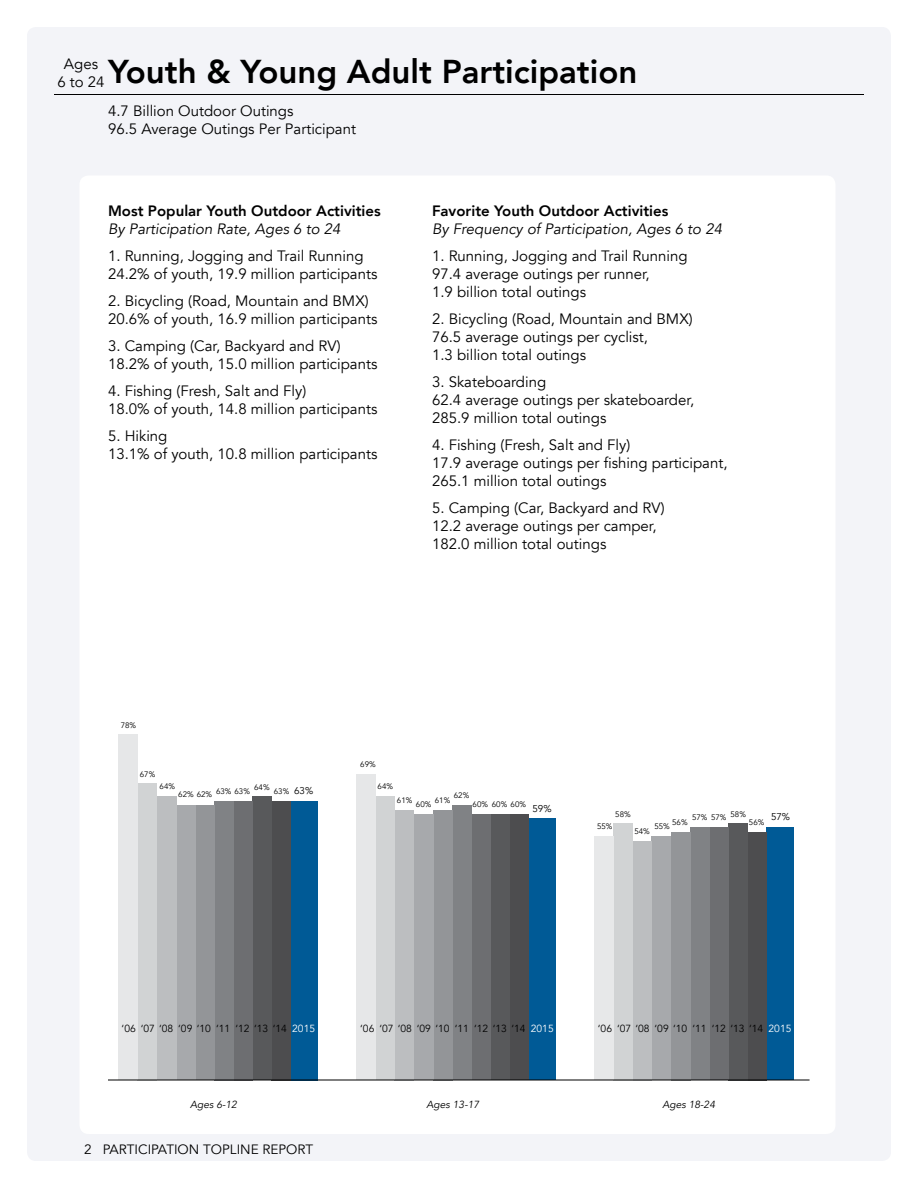
<style>
.page{position:relative;width:918px;height:1188px;background:#fff}
.page>*{position:absolute;margin:0;border:0;box-sizing:border-box;transform-origin:0 0}
.t1{font:800 33px "Avenir";color:#000}
.t2{font:15px/18px "Avenir";color:#000}
.t3{font:italic 15px "Avenir";color:#000}
.t4{font:800 15px "Avenir";color:#000}
.t5{font:13.5px "Avenir";color:#000}
.t6{font:10.35px "Avenir";color:#000}
.t7{font:italic 10.35px "Avenir";color:#000}
.t8{font:9.9px "Avenir";color:#000}
.t9{font:7.95px "Avenir";color:#000}
.s1{color:#fff}
</style>
<div class="page">
<div style="left:27px;top:27px;width:864px;height:1134px;background:#f3f4f8;border-radius:9px"></div>
<div style="left:80px;top:176px;width:756px;height:958px;background:#fff;border-radius:9px"></div>
<div style="left:290px;top:801px;width:28px;height:279px;background:#005a96"></div>
<div style="left:528px;top:819px;width:28px;height:261px;background:#005a96"></div>
<div style="left:766px;top:828px;width:28px;height:252px;background:#005a96"></div>
<div style="left:271px;top:801px;width:19px;height:279px;background:#4d4d4f"></div>
<div style="left:509px;top:814px;width:19px;height:266px;background:#4d4d4f"></div>
<div style="left:747px;top:832px;width:19px;height:248px;background:#4d4d4f"></div>
<div style="left:252px;top:797px;width:19px;height:283px;background:#58595b"></div>
<div style="left:490px;top:814px;width:19px;height:266px;background:#58595b"></div>
<div style="left:728px;top:823px;width:19px;height:257px;background:#58595b"></div>
<div style="left:233px;top:801px;width:19px;height:279px;background:#6d6e71"></div>
<div style="left:471px;top:814px;width:19px;height:266px;background:#6d6e71"></div>
<div style="left:709px;top:828px;width:19px;height:252px;background:#6d6e71"></div>
<div style="left:214px;top:801px;width:19px;height:279px;background:#808285"></div>
<div style="left:452px;top:805px;width:19px;height:275px;background:#808285"></div>
<div style="left:690px;top:828px;width:19px;height:252px;background:#808285"></div>
<div style="left:195px;top:805px;width:19px;height:275px;background:#939598"></div>
<div style="left:433px;top:810px;width:19px;height:270px;background:#939598"></div>
<div style="left:671px;top:832px;width:19px;height:248px;background:#939598"></div>
<div style="left:176px;top:805px;width:19px;height:275px;background:#a7a9ac"></div>
<div style="left:414px;top:814px;width:19px;height:266px;background:#a7a9ac"></div>
<div style="left:652px;top:836px;width:19px;height:244px;background:#a7a9ac"></div>
<div style="left:157px;top:797px;width:19px;height:283px;background:#bcbec0"></div>
<div style="left:395px;top:810px;width:19px;height:270px;background:#bcbec0"></div>
<div style="left:633px;top:841px;width:19px;height:239px;background:#bcbec0"></div>
<div style="left:138px;top:783px;width:19px;height:297px;background:#d1d3d4"></div>
<div style="left:376px;top:797px;width:19px;height:283px;background:#d1d3d4"></div>
<div style="left:614px;top:823px;width:19px;height:257px;background:#d1d3d4"></div>
<div style="left:119px;top:734px;width:19px;height:346px;background:#e6e7e8"></div>
<div style="left:357px;top:774px;width:19px;height:306px;background:#e6e7e8"></div>
<div style="left:595px;top:836px;width:19px;height:244px;background:#e7e8e9"></div>
<hr style="left:54px;top:94px;width:810px;height:1px;background:#000">
<hr style="left:108px;top:1080px;width:702px;height:1px;background:#000">
<h1 class="t1" style="left:108px;top:46px;width:531px">Youth &amp; Young Adult Participation</h1>
<p class="t2" style="left:57px;top:55px;width:49px;text-align:center">Ages<br>6 to 24</p>
<p class="t2" style="left:108px;top:102px;width:250px">4.7 Billion Outdoor Outings<br>96.5 Average Outings Per Participant</p>
<p class="t4" style="left:108px;top:199px;width:274px">Most Popular Youth Outdoor Activities</p>
<p class="t3" style="left:108px;top:220px;width:234px">By Participation Rate, Ages 6 to 24</p>
<p class="t2" style="left:108px;top:247px;width:271px">1. Running, Jogging and Trail Running<br>24.2% of youth, 19.9 million participants</p>
<p class="t2" style="left:108px;top:292px;width:271px">2. Bicycling (Road, Mountain and BMX)<br>20.6% of youth, 16.9 million participants</p>
<p class="t2" style="left:108px;top:337px;width:271px">3. Camping (Car, Backyard and RV)<br>18.2% of youth, 15.0 million participants</p>
<p class="t2" style="left:108px;top:382px;width:271px">4. Fishing (Fresh, Salt and Fly)<br>18.0% of youth, 14.8 million participants</p>
<p class="t2" style="left:108px;top:427px;width:271px">5. Hiking<br>13.1% of youth, 10.8 million participants</p>
<p class="t4" style="left:432px;top:199px;width:238px">Favorite Youth Outdoor Activities</p>
<p class="t3" style="left:432px;top:220px;width:292px">By Frequency of Participation, Ages 6 to 24</p>
<p class="t2" style="left:432px;top:247px;width:257px">1. Running, Jogging and Trail Running<br>97.4 average outings per runner,<br>1.9 billion total outings</p>
<p class="t2" style="left:432px;top:310px;width:262px">2. Bicycling (Road, Mountain and BMX)<br>76.5 average outings per cyclist,<br>1.3 billion total outings</p>
<p class="t2" style="left:432px;top:373px;width:264px">3. Skateboarding<br>62.4 average outings per skateboarder,<br>285.9 million total outings</p>
<p class="t2" style="left:432px;top:436px;width:297px">4. Fishing (Fresh, Salt and Fly)<br>17.9 average outings per fishing participant,<br>265.1 million total outings</p>
<p class="t2" style="left:432px;top:499px;width:234px">5. Camping (Car, Backyard and RV)<br>12.2 average outings per camper,<br>182.0 million total outings</p>
<p class="t9" style="left:121px;top:720px;width:17px">78%</p>
<p class="t9" style="left:140px;top:770px;width:17px">67%</p>
<p class="t9" style="left:360px;top:760px;width:17px">69%</p>
<p class="t9" style="left:160px;top:782px;width:17px">64%</p>
<p class="t9" style="left:254px;top:783px;width:17px">64%</p>
<p class="t8" style="left:294px;top:785px;width:21px">63%</p>
<p class="t9" style="left:216px;top:787px;width:35px">63% 63%</p>
<p class="t9" style="left:274px;top:787px;width:17px">63%</p>
<p class="t9" style="left:178px;top:790px;width:35px">62% 62%</p>
<p class="t9" style="left:378px;top:782px;width:17px">64%</p>
<p class="t9" style="left:454px;top:790px;width:17px">62%</p>
<p class="t9" style="left:435px;top:795px;width:17px">61%</p>
<p class="t9" style="left:397px;top:795px;width:17px">61%</p>
<p class="t9" style="left:416px;top:799px;width:17px">60%</p>
<p class="t9" style="left:473px;top:799px;width:55px">60% 60% 60%</p>
<p class="t8" style="left:533px;top:802px;width:21px">59%</p>
<p class="t9" style="left:615px;top:809px;width:17px">58%</p>
<p class="t8" style="left:771px;top:811px;width:21px">57%</p>
<p class="t9" style="left:692px;top:813px;width:55px">57% 57% 58%</p>
<p class="t9" style="left:749px;top:817px;width:17px">56%</p>
<p class="t9" style="left:672px;top:817px;width:17px">56%</p>
<p class="t9" style="left:654px;top:822px;width:17px">55%</p>
<p class="t9" style="left:597px;top:822px;width:17px">55%</p>
<p class="t9" style="left:634px;top:826px;width:17px">54%</p>
<p class="t6" style="left:122px;top:1022px;width:195px">‘06 ‘07 ‘08 ‘09 ‘10 ‘11 ‘12 ‘13 ‘14 <span class="s1">2015</span></p>
<p class="t6" style="left:360px;top:1022px;width:195px">‘06 ‘07 ‘08 ‘09 ‘10 ‘11 ‘12 ‘13 ‘14 <span class="s1">2015</span></p>
<p class="t6" style="left:598px;top:1022px;width:195px">‘06 ‘07 ‘08 ‘09 ‘10 ‘11 ‘12 ‘13 ‘14 <span class="s1">2015</span></p>
<p class="t7" style="left:190px;top:1098px;width:48px">Ages 6-12</p>
<p class="t7" style="left:427px;top:1098px;width:54px">Ages 13-17</p>
<p class="t7" style="left:662px;top:1098px;width:54px">Ages 18-24</p>
<p class="t5" style="left:84px;top:1141px;width:231px">2 PARTICIPATION TOPLINE REPORT</p>
</div>
